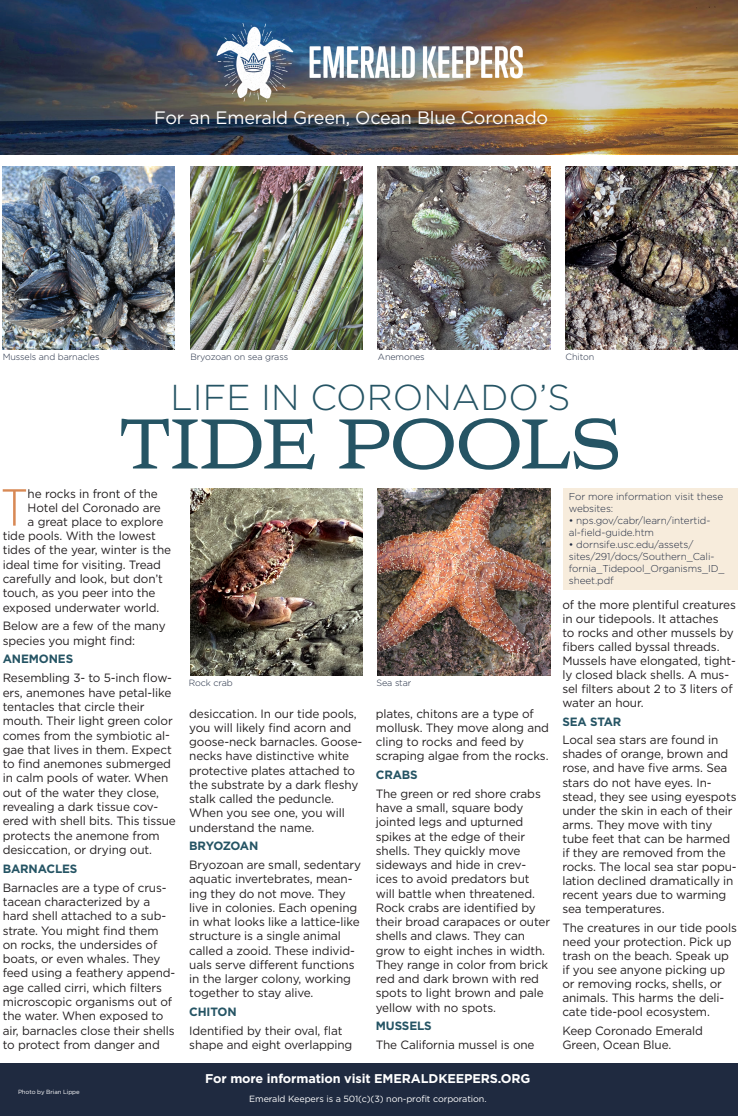
<style>
.page{position:relative;width:738px;height:1116px;background:#fff}
.page>*{position:absolute;margin:0;border:0;box-sizing:border-box;transform-origin:0 0}
.t1{font:70px "Aviano Wedge No Bo";letter-spacing:-.07em;color:#255464;scale:.8 1}
.t2{font:300 52px "Gotham Narrow";color:#d88955}
.t3{font:300 36px "Gotham";color:#255464}
.t4{font:18px "Gotham";letter-spacing:-.01em;color:#fff}
.t5{font:700 12.7px "Gotham";letter-spacing:-.01em;color:#fff}
.t6{font:12px/14.2px "Gotham";letter-spacing:-.01em;color:#231f20}
.t7{font:700 12px "Gotham";letter-spacing:-.01em;color:#255464}
.t8{font:700 12px "Gotham";letter-spacing:-.045em;color:#255464}
.t9{font:300 10px/12px "Gotham";letter-spacing:-.01em;color:#1f2a40}
.t10{font:300 9px "Gotham";letter-spacing:-.01em;color:#1f2a40}
.t11{font:9px "Gotham";letter-spacing:-.01em;color:#fff}
.t12{font:6px "Gotham";letter-spacing:-.01em;color:#fff}
</style>
<div class="page">
<div style="left:0;top:1063px;width:738px;height:53px;background:#1f2a40"></div>
<img style="left:0;top:0;width:738px;height:154px">
<img style="left:211px;top:17px;width:322px;height:91px">
<img style="left:3px;top:167px;width:171px;height:183px">
<img style="left:190px;top:167px;width:173px;height:183px">
<img style="left:191px;top:488px;width:172px;height:187px">
<img style="left:378px;top:167px;width:172px;height:183px">
<img style="left:378px;top:488px;width:172px;height:187px">
<img style="left:566px;top:167px;width:172px;height:183px">
<div style="left:563px;top:488px;width:175px;height:102px;background:#f7ecdc"></div>
<h3 class="t4" style="left:154px;top:106px;width:396px">For an Emerald Green, Ocean Blue Coronado</h3>
<p class="t10" style="left:3px;top:351px;width:98px">Mussels and barnacles</p>
<p class="t10" style="left:190px;top:351px;width:99px">Bryozoan on sea grass</p>
<p class="t10" style="left:378px;top:351px;width:48px">Anemones</p>
<p class="t10" style="left:566px;top:351px;width:30px">Chiton</p>
<h3 class="t3" style="left:171px;top:374px;width:401px">LIFE IN CORONADO’S</h3>
<h1 class="t1" style="left:118px;top:402px;width:634px">TIDE POOLS</h1>
<h2 class="t2" style="left:1px;top:476px;width:29px">T</h2>
<p class="t6" style="left:28px;top:486px;width:132px">he rocks in front of the</p>
<p class="t6" style="left:28px;top:500px;width:135px">Hotel del Coronado are</p>
<p class="t6" style="left:28px;top:514px;width:137px">a great place to explore</p>
<p class="t6" style="left:3px;top:528px;width:155px">tide pools. With the lowest</p>
<p class="t6" style="left:3px;top:543px;width:170px">tides of the year, winter is the</p>
<p class="t6" style="left:3px;top:557px;width:160px">ideal time for visiting. Tread</p>
<p class="t6" style="left:3px;top:571px;width:162px">carefully and look, but don’t</p>
<p class="t6" style="left:3px;top:586px;width:154px">touch, as you peer into the</p>
<p class="t6" style="left:3px;top:600px;width:158px">exposed underwater world.</p>
<p class="t6" style="left:3px;top:619px;width:165px">Below are a few of the many species you might find:</p>
<p class="t7" style="left:3px;top:651px;width:72px">ANEMONES</p>
<p class="t6" style="left:3px;top:671px;width:175px">Resembling 3- to 5-inch flow&shy;ers, anemones have petal-like tentacles that circle their mouth. Their light green color comes from the symbiotic al&shy;gae that lives in them. Expect to find anemones submerged in calm pools of water. When out of the water they close, revealing a dark tissue cov&shy;ered with shell bits. This tissue protects the anemone from desiccation, or drying out.</p>
<p class="t7" style="left:3px;top:861px;width:76px">BARNACLES</p>
<p class="t6" style="left:3px;top:880px;width:174px">Barnacles are a type of crus&shy;tacean characterized by a hard shell attached to a sub&shy;strate. You might find them on rocks, the undersides of boats, or even whales. They feed using a feathery append&shy;age called cirri, which filters microscopic organisms out of the water. When exposed to air, barnacles close their shells to protect from danger and</p>
<p class="t12" style="left:18px;top:1088px;width:63px">Photo by Brian Lippe</p>
<p class="t10" style="left:189px;top:677px;width:45px">Rock crab</p>
<p class="t10" style="left:376px;top:677px;width:37px">Sea star</p>
<p class="t6" style="left:189px;top:706px;width:175px">desiccation. In our tide pools, you will likely find acorn and goose-neck barnacles. Goose&shy;necks have distinctive white protective plates attached to the substrate by a dark fleshy stalk called the peduncle.<br>When you see one, you will understand the name.</p>
<p class="t8" style="left:189px;top:838px;width:71px">BRYOZOAN</p>
<p class="t6" style="left:189px;top:857px;width:173px">Bryozoan are small, sedentary aquatic invertebrates, mean&shy;ing they do not move. They live in colonies. Each opening in what looks like a lattice-like structure is a single animal called a zooid. These individ&shy;uals serve different functions in the larger colony, working together to stay alive.</p>
<p class="t7" style="left:189px;top:1004px;width:49px">CHITON</p>
<p class="t6" style="left:189px;top:1023px;width:165px">Identified by their oval, flat shape and eight overlapping</p>
<p class="t6" style="left:376px;top:706px;width:175px">plates, chitons are a type of mollusk. They move along and cling to rocks and feed by scraping algae from the rocks.</p>
<p class="t7" style="left:376px;top:767px;width:44px">CRABS</p>
<p class="t6" style="left:376px;top:786px;width:176px">The green or red shore crabs have a small, square body jointed legs and upturned spikes at the edge of their shells. They quickly move sideways and hide in crev&shy;ices to avoid predators but will battle when threatened.<br>Rock crabs are identified by their broad carapaces or outer shells and claws. They can grow to eight inches in width.<br>They range in color from brick red and dark brown with red spots to light brown and pale yellow with no spots.</p>
<p class="t7" style="left:376px;top:1018px;width:58px">MUSSELS</p>
<p class="t6" style="left:376px;top:1037px;width:160px">The California mussel is one</p>
<p class="t5" style="left:205px;top:1070px;width:327px">For more information visit EMERALDKEEPERS.ORG</p>
<p class="t11" style="left:249px;top:1093px;width:239px">Emerald Keepers is a 501(c)(3) non-profit corporation.</p>
<p class="t9" style="left:569px;top:490px;width:156px">For more information visit these websites:</p>
<p class="t9" style="left:569px;top:514px;width:143px">• nps.gov/cabr/learn/intertid&shy;al-field-guide.htm</p>
<p class="t9" style="left:569px;top:538px;width:157px">• dornsife.usc.edu/assets/ sites/291/docs/Southern_Cali&shy;fornia_Tidepool_Organisms_ID_ sheet.pdf</p>
<p class="t6" style="left:562px;top:597px;width:175px">of the more plentiful creatures in our tidepools. It attaches<br>to rocks and other mussels by fibers called byssal threads.<br>Mussels have elongated, tight&shy;ly closed black shells. A mus&shy;sel filters about 2 to 3 liters of water an hour.</p>
<p class="t7" style="left:562px;top:714px;width:61px">SEA STAR</p>
<p class="t6" style="left:562px;top:733px;width:176px">Local sea stars are found in shades of orange, brown and rose, and have five arms. Sea stars do not have eyes. In&shy;stead, they see using eyespots under the skin in each of their arms. They move with tiny tube feet that can be harmed if they are removed from the rocks. The local sea star popu&shy;lation declined dramatically in recent years due to warming sea temperatures.</p>
<p class="t6" style="left:562px;top:920px;width:176px">The creatures in our tide pools need your protection. Pick up trash on the beach. Speak up if you see anyone picking up or removing rocks, shells, or animals. This harms the deli&shy;cate tide-pool ecosystem.</p>
<p class="t6" style="left:562px;top:1023px;width:142px">Keep Coronado Emerald<br>Green, Ocean Blue.</p>
</div>
